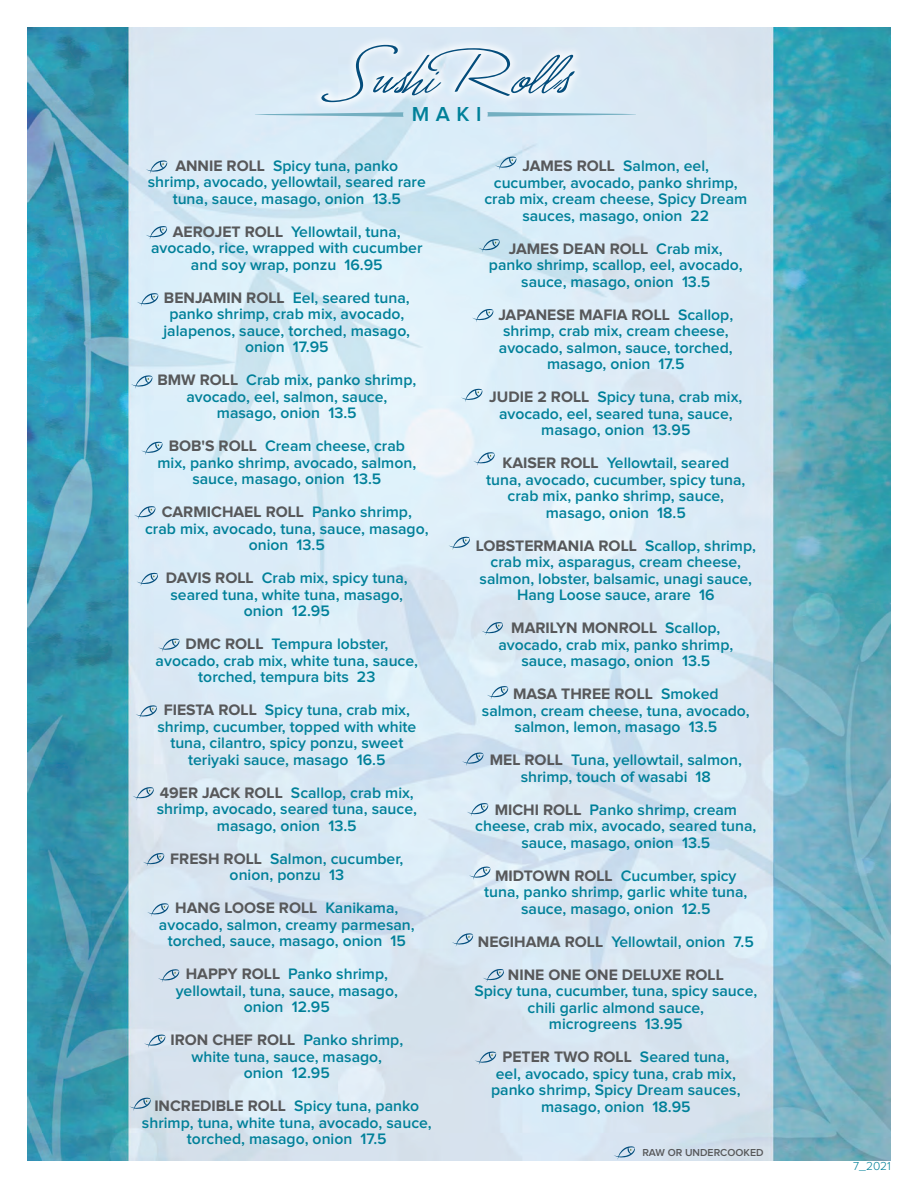
<style>
.page{position:relative;width:918px;height:1188px;background:#fff}
.page>*{position:absolute;margin:0;border:0;box-sizing:border-box;transform-origin:0 0}
.t1{font:600 21px "Proxima Nova";color:#008099}
.t2{font:600 15.75px/16.5px "Proxima Nova";color:#008099;text-align:center}
.t3{font:700 15.75px/33px "Proxima Nova";color:#57585a;text-align:center}
.t4{font:300 12px "Proxima Nova";color:#008099}
.t5{font:600 10.5px "Proxima Nova";color:#57585a}
.s1{font-weight:700;color:#57585a}
.s2{font-weight:600;color:#008099}
</style>
<div class="page">
<img style="left:27px;top:27px;width:864px;height:1134px">
<svg style="left:134px;top:506px;width:21px;height:14px"></svg>
<svg style="left:487px;top:112px;width:149px;height:5px"></svg>
<svg style="left:255px;top:112px;width:148px;height:5px"></svg>
<svg style="left:146px;top:160px;width:21px;height:14px"></svg>
<svg style="left:146px;top:226px;width:21px;height:14px"></svg>
<svg style="left:137px;top:293px;width:21px;height:14px"></svg>
<svg style="left:131px;top:375px;width:21px;height:14px"></svg>
<svg style="left:141px;top:442px;width:22px;height:13px"></svg>
<svg style="left:137px;top:573px;width:21px;height:13px"></svg>
<svg style="left:158px;top:639px;width:21px;height:13px"></svg>
<svg style="left:136px;top:705px;width:21px;height:14px"></svg>
<svg style="left:132px;top:787px;width:22px;height:14px"></svg>
<svg style="left:147px;top:903px;width:22px;height:14px"></svg>
<svg style="left:143px;top:853px;width:21px;height:13px"></svg>
<svg style="left:495px;top:157px;width:21px;height:13px"></svg>
<svg style="left:478px;top:239px;width:22px;height:14px"></svg>
<svg style="left:472px;top:309px;width:21px;height:13px"></svg>
<svg style="left:461px;top:389px;width:21px;height:13px"></svg>
<svg style="left:473px;top:452px;width:22px;height:14px"></svg>
<svg style="left:448px;top:537px;width:22px;height:13px"></svg>
<svg style="left:482px;top:622px;width:21px;height:14px"></svg>
<svg style="left:487px;top:686px;width:21px;height:14px"></svg>
<svg style="left:467px;top:803px;width:21px;height:14px"></svg>
<svg style="left:614px;top:1146px;width:21px;height:14px"></svg>
<svg style="left:469px;top:867px;width:21px;height:13px"></svg>
<svg style="left:452px;top:933px;width:21px;height:14px"></svg>
<svg style="left:158px;top:969px;width:21px;height:14px"></svg>
<svg style="left:462px;top:753px;width:21px;height:13px"></svg>
<div style="left:312px;top:35px;width:272px;height:77px;background:#fff;opacity:.75"></div>
<svg style="left:321px;top:45px;width:254px;height:57px;background:#c8dbe8"></svg>
<svg style="left:144px;top:1035px;width:21px;height:13px"></svg>
<svg style="left:483px;top:969px;width:21px;height:13px"></svg>
<svg style="left:129px;top:1098px;width:22px;height:13px"></svg>
<svg style="left:475px;top:1052px;width:21px;height:13px"></svg>
<h1 class="t1" style="left:412px;top:104px;width:71px">MAKI</h1>
<p class="t2" style="left:148px;top:158px;width:279px"><span class="s1">ANNIE ROLL</span> Spicy tuna, panko shrimp, avocado, yellowtail, seared rare tuna, sauce, masago, onion 13.5</p>
<p class="t2" style="left:151px;top:224px;width:273px"><span class="s1">AEROJET ROLL</span> Yellowtail, tuna, avocado, rice, wrapped with cucumber and soy wrap, ponzu 16.95</p>
<p class="t2" style="left:164px;top:290px;width:248px"><span class="s1">BENJAMIN ROLL</span> Eel, seared tuna, panko shrimp, crab mix, avocado, jalapenos, sauce, torched, masago, onion 17.95</p>
<p class="t2" style="left:157px;top:373px;width:260px"><span class="s1">BMW ROLL</span> Crab mix, panko shrimp, avocado, eel, salmon, sauce, masago, onion 13.5</p>
<p class="t2" style="left:158px;top:439px;width:260px"><span class="s1">BOB'S ROLL</span> Cream cheese, crab mix, panko shrimp, avocado, salmon, sauce, masago, onion 13.5</p>
<p class="t2" style="left:145px;top:505px;width:285px"><span class="s1">CARMICHAEL ROLL</span> Panko shrimp, crab mix, avocado, tuna, sauce, masago, onion 13.5</p>
<p class="t2" style="left:166px;top:571px;width:243px"><span class="s1">DAVIS ROLL</span> Crab mix, spicy tuna, seared tuna, white tuna, masago, onion 12.95</p>
<p class="t2" style="left:156px;top:637px;width:264px"><span class="s1">DMC ROLL</span> Tempura lobster, avocado, crab mix, white tuna, sauce, torched, tempura bits 23</p>
<p class="t2" style="left:157px;top:703px;width:260px"><span class="s1">FIESTA ROLL</span> Spicy tuna, crab mix, shrimp, cucumber, topped with white tuna, cilantro, spicy ponzu, sweet teriyaki sauce, masago 16.5</p>
<p class="t2" style="left:157px;top:785px;width:262px"><span class="s1">49ER JACK ROLL</span> Scallop, crab mix, shrimp, avocado, seared tuna, sauce, masago, onion 13.5</p>
<p class="t2" style="left:170px;top:851px;width:235px"><span class="s1">FRESH ROLL</span> Salmon, cucumber, onion, ponzu 13</p>
<p class="t2" style="left:159px;top:901px;width:257px"><span class="s1">HANG LOOSE ROLL</span> Kanikama, avocado, salmon, creamy parmesan, torched, sauce, masago, onion 15</p>
<p class="t2" style="left:176px;top:967px;width:224px"><span class="s1">HAPPY ROLL</span> Panko shrimp, yellowtail, tuna, sauce, masago, onion 12.95</p>
<p class="t2" style="left:170px;top:1033px;width:234px"><span class="s1">IRON CHEF ROLL</span> Panko shrimp, white tuna, sauce, masago, onion 12.95</p>
<p class="t2" style="left:142px;top:1099px;width:291px"><span class="s1">INCREDIBLE ROLL</span> Spicy tuna, panko shrimp, tuna, white tuna, avocado, sauce, torched, masago, onion 17.5</p>
<p class="t2" style="left:484px;top:158px;width:264px"><span class="s1">JAMES ROLL</span> Salmon, eel, cucumber, avocado, panko shrimp, crab mix, cream cheese, Spicy Dream sauces, masago, onion 22</p>
<p class="t2" style="left:489px;top:241px;width:255px"><span class="s1">JAMES DEAN ROLL</span> Crab mix, panko shrimp, scallop, eel, avocado, sauce, masago, onion 13.5</p>
<p class="t2" style="left:498px;top:307px;width:236px"><span class="s1">JAPANESE MAFIA ROLL</span> Scallop, shrimp, crab mix, cream cheese, avocado, salmon, sauce, torched, masago, onion 17.5</p>
<p class="t2" style="left:489px;top:389px;width:255px"><span class="s1">JUDIE 2 ROLL</span> Spicy tuna, crab mix, avocado, eel, seared tuna, sauce, masago, onion 13.95</p>
<p class="t2" style="left:486px;top:455px;width:261px"><span class="s1">KAISER ROLL</span> Yellowtail, seared tuna, avocado, cucumber, spicy tuna, crab mix, panko shrimp, sauce, masago, onion 18.5</p>
<p class="t2" style="left:476px;top:538px;width:282px"><span class="s1">LOBSTERMANIA ROLL</span> Scallop, shrimp, crab mix, asparagus, cream cheese, salmon, lobster, balsamic, unagi sauce, Hang Loose sauce, arare 16</p>
<p class="t2" style="left:498px;top:620px;width:236px"><span class="s1">MARILYN MONROLL</span> Scallop, avocado, crab mix, panko shrimp, sauce, masago, onion 13.5</p>
<p class="t2" style="left:482px;top:686px;width:269px"><span class="s1">MASA THREE ROLL</span> Smoked<br>salmon, cream cheese, tuna, avocado, salmon, lemon, masago 13.5</p>
<p class="t2" style="left:490px;top:752px;width:254px"><span class="s1">MEL ROLL</span> Tuna, yellowtail, salmon, shrimp, touch of wasabi 18</p>
<p class="t2" style="left:475px;top:802px;width:283px"><span class="s1">MICHI ROLL</span> Panko shrimp, cream cheese, crab mix, avocado, seared tuna, sauce, masago, onion 13.5</p>
<p class="t2" style="left:484px;top:868px;width:265px"><span class="s1">MIDTOWN ROLL</span> Cucumber, spicy tuna, panko shrimp, garlic white tuna, sauce, masago, onion 12.5</p>
<p class="t3" style="left:478px;top:926px;width:277px">NEGIHAMA ROLL <span class="s2">Yellowtail, onion 7.5<br></span>NINE ONE ONE DELUXE ROLL</p>
<p class="t2" style="left:475px;top:983px;width:284px">Spicy tuna, cucumber, tuna, spicy sauce, chili garlic almond sauce,<br>microgreens 13.95</p>
<p class="t2" style="left:491px;top:1049px;width:251px"><span class="s1">PETER TWO ROLL</span> Seared tuna, eel, avocado, spicy tuna, crab mix, panko shrimp, Spicy Dream sauces, masago, onion 18.95</p>
<p class="t5" style="left:642px;top:1148px;width:123px">RAW OR UNDERCOOKED</p>
<p class="t4" style="left:853px;top:1161px;width:39px">7_2021</p>
</div>
